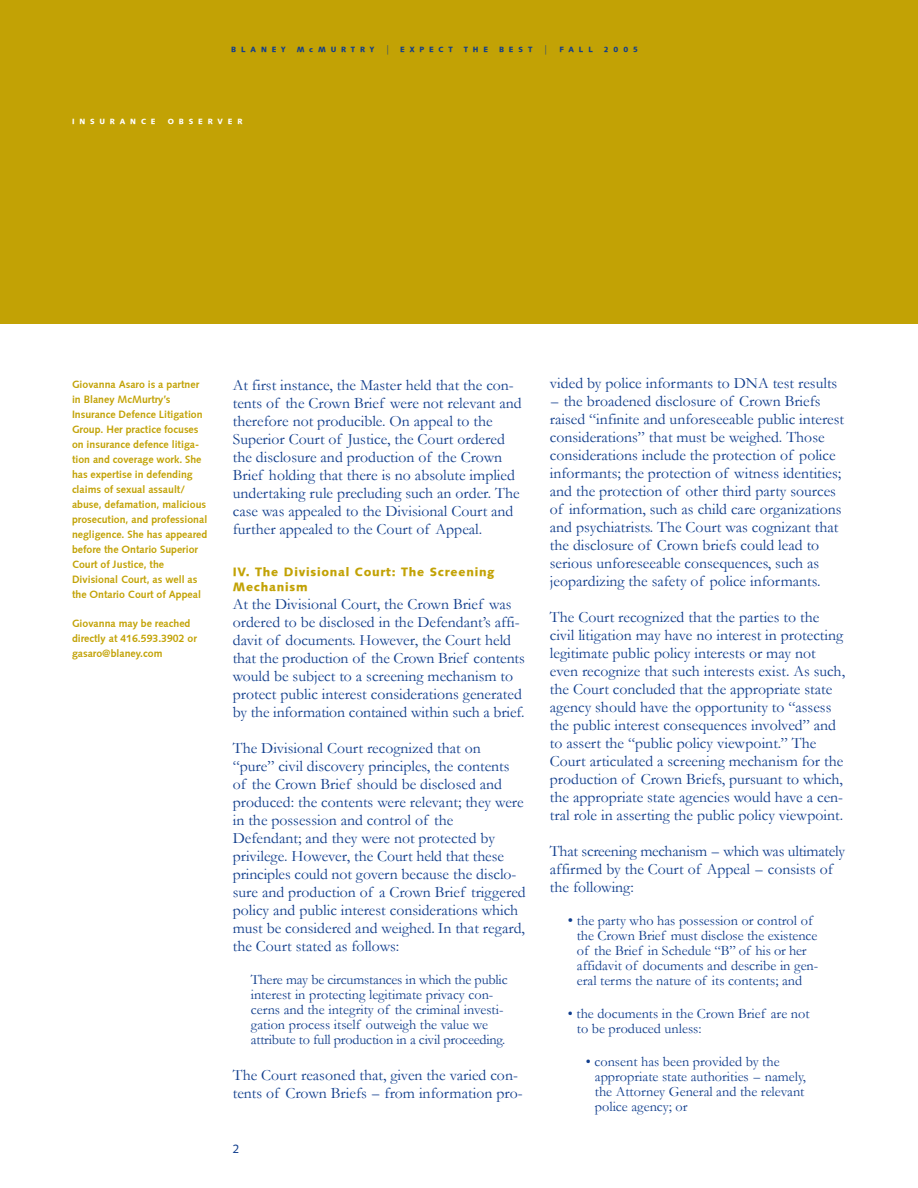
<style>
.page{position:relative;width:918px;height:1188px;background:#fff}
.page>*{position:absolute;margin:0;border:0;box-sizing:border-box;transform-origin:0 0}
.t1{font:15.75px/18px "Garamond";color:#103d8c}
.t2{font:14.25px/15px "Garamond";color:#103d8c}
.t3{font:900 12px/15px "Syntax";letter-spacing:.065em;color:#c2a205}
.t4{font:12px "Syntax Roman";color:#103d8c}
.t5{font:700 10.5px/15px "Syntax Roman";color:#c2a205}
.t6{font:900 7.5px "Syntax";letter-spacing:.65em;color:#103d8c}
.t7{font:900 7.5px "Syntax";letter-spacing:.65em;color:#fff}
.s1{font-family:"Garamond";font-weight:400;font-size:10.5px}
.s2{font-size:15px}
</style>
<div class="page">
<div style="left:0;top:0;width:918px;height:324px;background:#c2a205"></div>
<p class="t6" style="left:231px;top:45px;width:56px">BLANEY</p>
<p class="t6" style="left:297px;top:45px;width:158px">McMURTRY <span class="s1">|</span> EXPECT</p>
<p class="t6" style="left:464px;top:45px;width:26px">THE</p>
<p class="t6" style="left:499px;top:45px;width:95px">BEST <span class="s1">|</span> FALL</p>
<p class="t6" style="left:604px;top:45px;width:36px">2005</p>
<p class="t7" style="left:72px;top:117px;width:85px">INSURANCE</p>
<p class="t7" style="left:168px;top:117px;width:76px">OBSERVER</p>
<p class="t5" style="left:72px;top:377px;width:137px">Giovanna Asaro is a partner in Blaney McMurtry’s<br>Insurance Defence Litigation<br>Group. Her practice focuses on insurance defence litiga&shy;tion and coverage work. She has expertise in defending claims of sexual assault/ abuse, defamation, malicious prosecution, and professional negligence. She has appeared before the Ontario Superior<br>Court of Justice, the<br>Divisional Court, as well as the Ontario Court of Appeal</p>
<p class="t5" style="left:72px;top:616px;width:126px">Giovanna may be reached directly at 416.593.3902 or gasaro@blaney.com</p>
<p class="t1" style="left:233px;top:376px;width:290px">At first instance, the Master held that the con&shy;tents of the Crown Brief were not relevant and therefore not producible. On appeal to the Superior Court of Justice, the Court ordered the disclosure and production of the Crown Brief holding that there is no absolute implied undertaking rule precluding such an order. The case was appealed to the Divisional Court and further appealed to the Court of Appeal.</p>
<p class="t3" style="left:233px;top:564px;width:263px">IV. The Divisional Court: The Screening<br>Mechanism</p>
<p class="t1" style="left:233px;top:595px;width:293px">At the Divisional Court, the Crown Brief was ordered to be disclosed in the Defendant’s affi&shy;davit of documents. However, the Court held that the production of the Crown Brief contents would be subject to a screening mechanism to protect public interest considerations generated by the information contained within such a brief.</p>
<p class="t1" style="left:233px;top:739px;width:294px">The Divisional Court recognized that on “pure” civil discovery principles, the contents of the Crown Brief should be disclosed and produced: the contents were relevant; they were in the possession and control of the Defendant; and they were not protected by privilege. However, the Court held that these principles could not govern because the disclo&shy;sure and production of a Crown Brief triggered policy and public interest considerations which must be considered and weighed. In that regard, the Court stated as follows:</p>
<p class="t2" style="left:251px;top:972px;width:258px">There may be circumstances in which the public interest in protecting legitimate privacy con&shy;cerns and the integrity of the criminal investi&shy;gation process itself outweigh the value we attribute to full production in a civil proceeding.</p>
<p class="t1" style="left:233px;top:1066px;width:291px">The Court reasoned that, given the varied con&shy;tents of Crown Briefs - from information pro-</p>
<p class="t4" style="left:233px;top:1142px;width:8px">2</p>
<p class="t1" style="left:550px;top:375px;width:296px">vided by police informants to DNA test results -the broadened disclosure of Crown Briefs raised “infinite and unforeseeable public interest considerations” that must be weighed. Those considerations include the protection of police informants; the protection of witness identities; and the protection of other third party sources of information, such as child care organizations and psychiatrists. The Court was cognizant that the disclosure of Crown briefs could lead to serious unforeseeable consequences, such as jeopardizing the safety of police informants.</p>
<p class="t1" style="left:550px;top:609px;width:297px">The Court recognized that the parties to the civil litigation may have no interest in protecting legitimate public policy interests or may not even recognize that such interests exist. As such, the Court concluded that the appropriate state agency should have the opportunity to “assess the public interest consequences involved” and to assert the “public policy viewpoint.” The Court articulated a screening mechanism for the production of Crown Briefs, pursuant to which, the appropriate state agencies would have a cen&shy;tral role in asserting the public policy viewpoint.</p>
<p class="t1" style="left:550px;top:843px;width:297px">That screening mechanism -which was ultimately affirmed by the Court of Appeal - consists of the following:</p>
<p class="t2" style="left:577px;top:914px;width:243px;text-indent:-9px"><span class="s2">•</span> the party who has possession or control of the Crown Brief must disclose the existence of the Brief in Schedule “B” of his or her affidavit of documents and describe in gen&shy;eral terms the nature of its contents; and</p>
<p class="t2" style="left:577px;top:1007px;width:234px;text-indent:-9px">• the documents in the Crown Brief are not to be produced unless:</p>
<p class="t2" style="left:595px;top:1055px;width:213px;text-indent:-9px">• consent has been provided by the appropriate state authorities - namely, the Attorney General and the relevant police agency; or</p>
</div>
